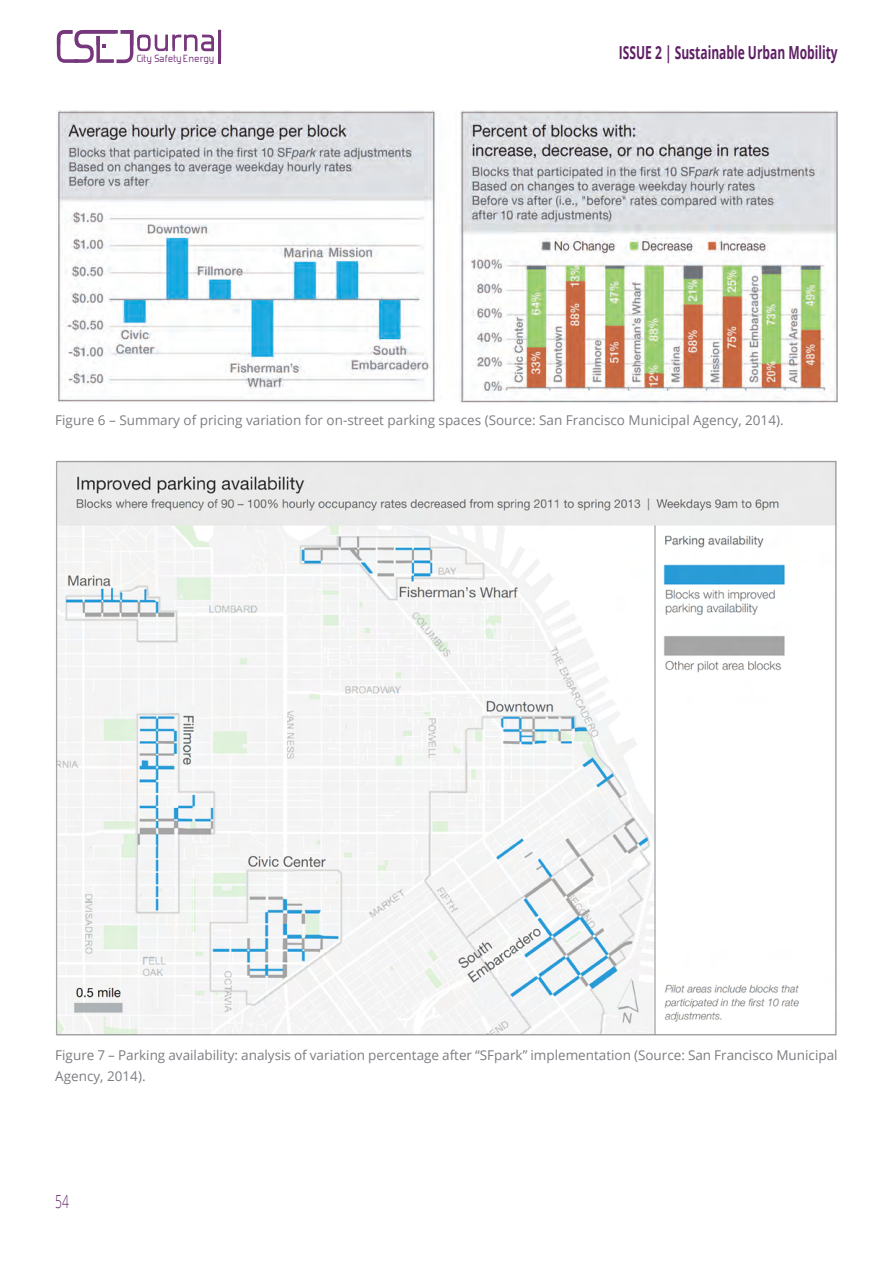
<style>
.page{position:relative;width:893px;height:1263px;background:#fff}
.page>*{position:absolute;margin:0;border:0;box-sizing:border-box;transform-origin:0 0}
.t1{font:700 18px "Open Sans";color:#5e1f64;scale:.67 1}
.t2{font:300 18px "Open Sans";color:#5e1f64;scale:.67 1}
.t3{font:13.5px/21.6px "Open Sans";color:#7b7d82}
.t4{font:12.3px "Forgotten Futurist";letter-spacing:.045em;color:#76377c}
</style>
<div class="page">
<svg style="left:57px;top:30px;width:164px;height:33px"></svg>
<img style="left:56px;top:111px;width:782px;height:292px">
<img style="left:56px;top:460px;width:781px;height:575px">
<p class="t4" style="left:137px;top:54px;width:79px">City Safety Energy</p>
<h1 class="t1" style="left:619px;top:40px;width:328px">ISSUE 2 | Sustainable Urban Mobility</h1>
<p class="t3" style="left:55px;top:409px;width:730px">Figure 6 – Summary of pricing variation for on-street parking spaces (Source: San Francisco Municipal Agency, 2014).</p>
<p class="t3" style="left:55px;top:1043px;width:784px">Figure 7 – Parking availability: analysis of variation percentage after “SFpark” implementation (Source: San Francisco Municipal<br>Agency, 2014).</p>
<h1 class="t2" style="left:55px;top:1189px;width:22px">54</h1>
</div>
